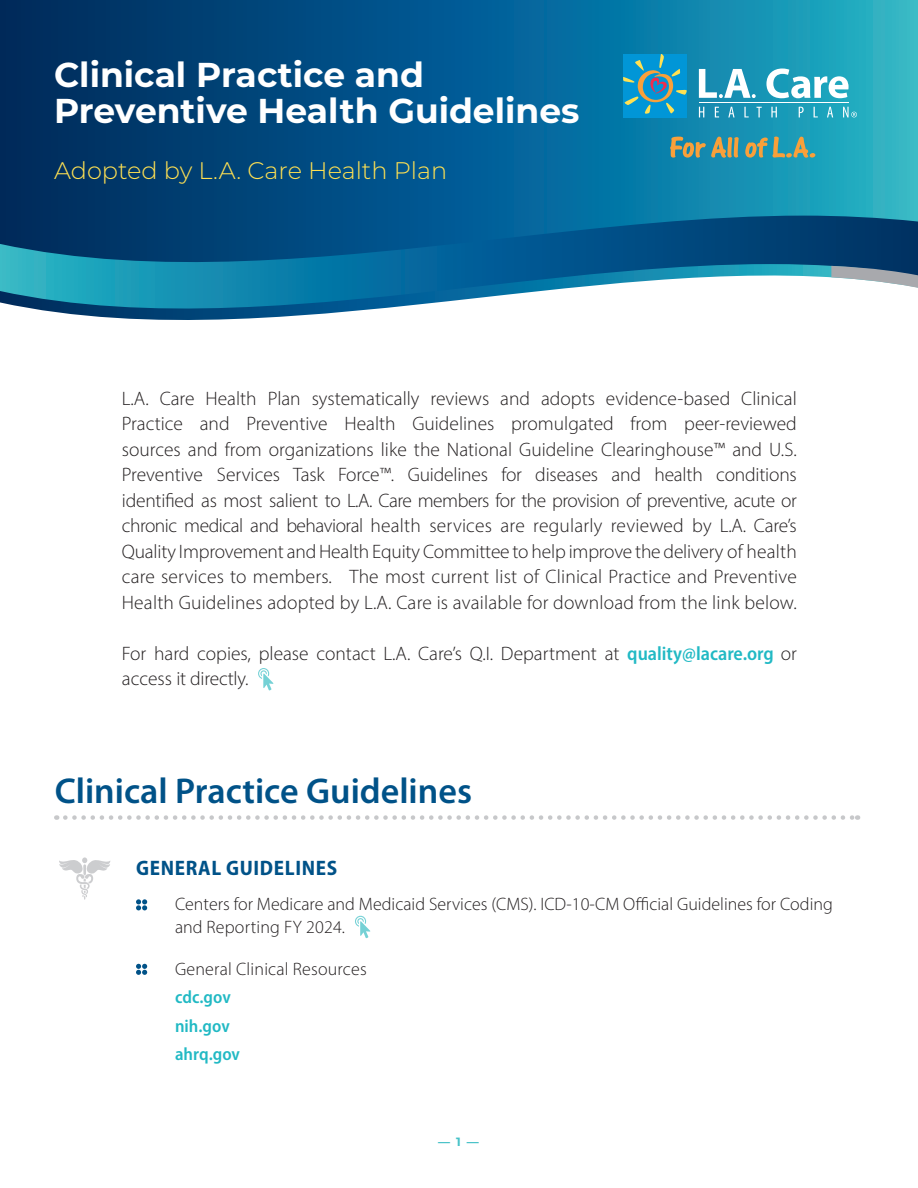
<style>
.page{position:relative;width:918px;height:1188px;background:#fff}
.page>*{position:absolute;margin:0;border:0;box-sizing:border-box;transform-origin:0 0}
.t1{font:600 36px "Myriad Pro";color:#005288}
.t2{font:700 34.5px/36px "Montserrat";color:#fff}
.t3{font:300 24px "Montserrat";color:#ffe152}
.t4{font:700 semi-condensed 21px "Myriad Pro";letter-spacing:.03em;color:#005288}
.t5{font:300 19.5px/25.5px "Myriad Pro";color:#231f20;text-align:justify}
.t6{font:300 18px/28.3px "Myriad Pro";color:#231f20}
.t7{font:700 12px "Montserrat";color:#47c2c8}
.s1{font-weight:600;font-stretch:semi-condensed;color:#21b9c4}
</style>
<div class="page">
<svg style="left:0;top:0;width:918px;height:216px;background:#086290"></svg>
<svg style="left:136px;top:899px;width:11px;height:11px"></svg>
<svg style="left:355px;top:916px;width:15px;height:22px"></svg>
<svg style="left:136px;top:964px;width:11px;height:11px"></svg>
<svg style="left:59px;top:857px;width:51px;height:43px"></svg>
<svg style="left:0;top:216px;width:918px;height:47px;background:#024c80"></svg>
<svg style="left:0;top:263px;width:918px;height:57px"></svg>
<svg style="left:831px;top:266px;width:87px;height:27px"></svg>
<svg style="left:65px;top:815px;width:793px;height:5px"></svg>
<svg style="left:258px;top:668px;width:15px;height:22px"></svg>
<svg style="left:699px;top:69px;width:57px;height:29px"></svg>
<svg style="left:766px;top:69px;width:83px;height:29px"></svg>
<hr style="left:699px;top:102px;width:150px;height:1px;background:#fff">
<svg style="left:699px;top:107px;width:5px;height:10px"></svg>
<svg style="left:715px;top:107px;width:4px;height:10px"></svg>
<svg style="left:728px;top:107px;width:7px;height:10px"></svg>
<svg style="left:744px;top:107px;width:5px;height:10px"></svg>
<svg style="left:757px;top:107px;width:5px;height:10px"></svg>
<svg style="left:771px;top:107px;width:6px;height:10px"></svg>
<svg style="left:799px;top:107px;width:5px;height:10px"></svg>
<svg style="left:814px;top:107px;width:4px;height:10px"></svg>
<svg style="left:827px;top:107px;width:6px;height:10px"></svg>
<div style="left:623px;top:54px;width:64px;height:63px;background:#0196d7"></div>
<svg style="left:623px;top:54px;width:64px;height:60px"></svg>
<svg style="left:843px;top:107px;width:14px;height:10px"></svg>
<svg style="left:670px;top:137px;width:69px;height:21px"></svg>
<svg style="left:745px;top:137px;width:70px;height:21px"></svg>
<h1 class="t2" style="left:54px;top:55px;width:527px">Clinical Practice and<br>Preventive Health Guidelines</h1>
<p class="t3" style="left:54px;top:154px;width:395px">Adopted by L.A. Care Health Plan</p>
<p class="t5" style="left:122px;top:385px;width:677px">L.A. Care Health Plan systematically reviews and adopts evidence-based Clinical Practice and Preventive Health Guidelines promulgated from peer-reviewed sources and from organizations like the National Guideline Clearinghouse™ and U.S.<br>Preventive Services Task Force™. Guidelines for diseases and health conditions identified as most salient to L.A. Care members for the provision of preventive, acute or chronic medical and behavioral health services are regularly reviewed by L.A. Care’s Quality Improvement and Health Equity Committee to help improve the delivery of health care services to members. The most current list of Clinical Practice and Preventive Health Guidelines adopted by L.A. Care is available for download from the link below.</p>
<p class="t5" style="left:122px;top:640px;width:677px">For hard copies, please contact L.A. Care’s Q.I. Department at <span class="s1">quality@lacare.org</span> or access it directly.</p>
<h2 class="t1" style="left:55px;top:768px;width:419px">Clinical Practice Guidelines</h2>
<h3 class="t4" style="left:136px;top:855px;width:202px">GENERAL GUIDELINES</h3>
<p class="t6" style="left:175px;top:893px;width:659px;line-height:22.6px">Centers for Medicare and Medicaid Services (CMS). ICD-10-CM Official Guidelines for Coding and Reporting FY 2024.</p>
<p class="t6" style="left:175px;top:955px;width:193px">General Clinical Resources <span class="s1">cdc.gov<br>nih.gov<br>ahrq.gov</span></p>
<p class="t7" style="left:438px;top:1133px;width:42px">— 1 —</p>
</div>
